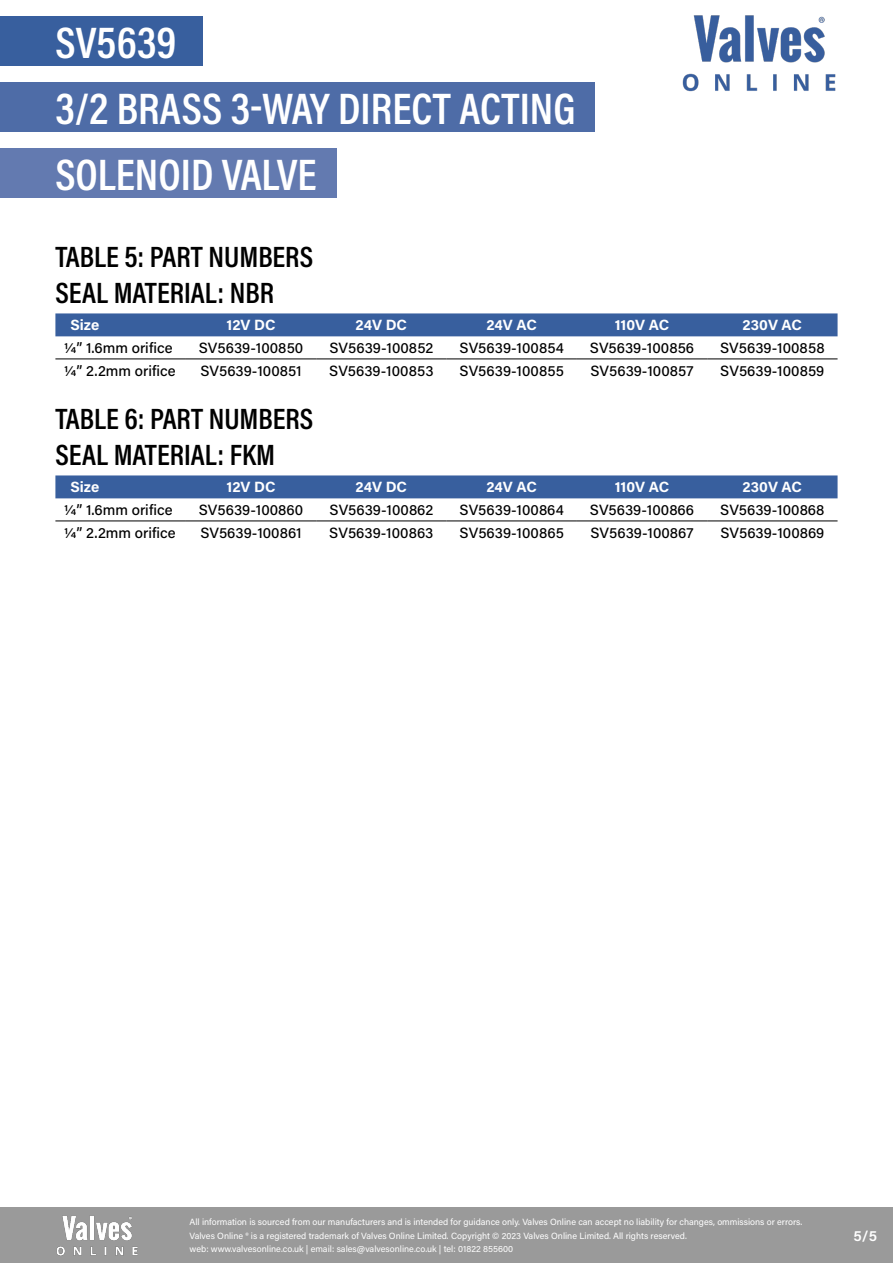
<style>
.page{position:relative;width:893px;height:1263px;background:#fff}
.page>*{position:absolute;margin:0;border:0;box-sizing:border-box;transform-origin:0 0}
.t1{font:44.55px "Acumin Variable Concept";color:#fff}
.t2{font:29.7px/36px "Acumin Variable Concept";color:#000}
.t3{font:500 14.85px "Acumin Pro";letter-spacing:.005em;color:#000}
.t4{font:700 14.85px "Acumin Pro";color:#fff}
.t5{font:600 14.85px "Acumin Pro";color:#fff}
.t6{font:9px/13.5px "Acumin Pro";color:#fff}
</style>
<div class="page">
<div style="left:0;top:1207px;width:893px;height:56px;background:#9a9a9a"></div>
<img style="left:57px;top:1216px;width:81px;height:40px">
<div style="left:55px;top:313px;width:782px;height:23px;background:#385f9e"></div>
<hr style="left:55px;top:358px;width:131px;height:1px;background:#000">
<hr style="left:186px;top:358px;width:130px;height:1px;background:#000">
<hr style="left:316px;top:358px;width:131px;height:1px;background:#000">
<hr style="left:447px;top:358px;width:130px;height:1px;background:#000">
<hr style="left:577px;top:358px;width:130px;height:1px;background:#000">
<hr style="left:707px;top:358px;width:130px;height:1px;background:#000">
<div style="left:55px;top:475px;width:782px;height:23px;background:#385f9e"></div>
<hr style="left:55px;top:520px;width:131px;height:1px;background:#000">
<hr style="left:186px;top:520px;width:130px;height:1px;background:#000">
<hr style="left:316px;top:520px;width:131px;height:1px;background:#000">
<hr style="left:447px;top:520px;width:130px;height:1px;background:#000">
<hr style="left:577px;top:520px;width:130px;height:1px;background:#000">
<hr style="left:707px;top:520px;width:130px;height:1px;background:#000">
<div style="left:0;top:149px;width:336px;height:49px;background:#637ab0"></div>
<div style="left:0;top:83px;width:594px;height:49px;background:#4e6ca7"></div>
<img style="left:682px;top:15px;width:154px;height:77px">
<div style="left:0;top:16px;width:202px;height:50px;background:#385f9e"></div>
<h1 class="t1" style="left:55px;top:12px;width:123px">SV5639</h1>
<h1 class="t1" style="left:55px;top:78px;width:522px">3/2 BRASS 3-WAY DIRECT ACTING</h1>
<h1 class="t1" style="left:55px;top:144px;width:263px">SOLENOID VALVE</h1>
<h2 class="t2" style="left:55px;top:237px;width:259px">TABLE 5: PART NUMBERS<br>SEAL MATERIAL: NBR</h2>
<p class="t4" style="left:70px;top:315px;width:30px">Size</p>
<p class="t4" style="left:226px;top:315px;width:51px">12V DC</p>
<p class="t4" style="left:356px;top:315px;width:53px">24V DC</p>
<p class="t4" style="left:486px;top:315px;width:52px">24V AC</p>
<p class="t4" style="left:615px;top:315px;width:56px">110V AC</p>
<p class="t4" style="left:743px;top:315px;width:61px">230V AC</p>
<p class="t3" style="left:64px;top:337px;width:110px">1/4” 1.6mm orifice</p>
<p class="t3" style="left:199px;top:337px;width:106px">SV5639-100850</p>
<p class="t3" style="left:330px;top:337px;width:105px">SV5639-100852</p>
<p class="t3" style="left:460px;top:337px;width:106px">SV5639-100854</p>
<p class="t3" style="left:590px;top:337px;width:106px">SV5639-100856</p>
<p class="t3" style="left:720px;top:337px;width:106px">SV5639-100858</p>
<p class="t3" style="left:64px;top:360px;width:113px">1/4” 2.2mm orifice</p>
<p class="t3" style="left:200px;top:360px;width:103px">SV5639-100851</p>
<p class="t3" style="left:329px;top:360px;width:106px">SV5639-100853</p>
<p class="t3" style="left:460px;top:360px;width:106px">SV5639-100855</p>
<p class="t3" style="left:590px;top:360px;width:105px">SV5639-100857</p>
<p class="t3" style="left:720px;top:360px;width:106px">SV5639-100859</p>
<h2 class="t2" style="left:55px;top:399px;width:260px">TABLE 6: PART NUMBERS<br>SEAL MATERIAL: FKM</h2>
<p class="t4" style="left:70px;top:477px;width:30px">Size</p>
<p class="t4" style="left:226px;top:477px;width:51px">12V DC</p>
<p class="t4" style="left:356px;top:477px;width:53px">24V DC</p>
<p class="t4" style="left:486px;top:477px;width:52px">24V AC</p>
<p class="t4" style="left:615px;top:477px;width:56px">110V AC</p>
<p class="t4" style="left:743px;top:477px;width:61px">230V AC</p>
<p class="t3" style="left:64px;top:499px;width:110px">1/4” 1.6mm orifice</p>
<p class="t3" style="left:199px;top:499px;width:106px">SV5639-100860</p>
<p class="t3" style="left:330px;top:499px;width:105px">SV5639-100862</p>
<p class="t3" style="left:460px;top:499px;width:106px">SV5639-100864</p>
<p class="t3" style="left:590px;top:499px;width:106px">SV5639-100866</p>
<p class="t3" style="left:720px;top:499px;width:106px">SV5639-100868</p>
<p class="t3" style="left:64px;top:522px;width:113px">1/4” 2.2mm orifice</p>
<p class="t3" style="left:200px;top:522px;width:103px">SV5639-100861</p>
<p class="t3" style="left:329px;top:522px;width:106px">SV5639-100863</p>
<p class="t3" style="left:460px;top:522px;width:106px">SV5639-100865</p>
<p class="t3" style="left:591px;top:522px;width:104px">SV5639-100867</p>
<p class="t3" style="left:720px;top:522px;width:106px">SV5639-100869</p>
<p class="t6" style="left:190px;top:1215px;width:614px">All information is sourced from our manufacturers and is intended for guidance only. Valves Online can accept no liability for changes, ommissions or errors.<br>Valves Online ® is a registered trademark of Valves Online Limited. Copyright © 2023 Valves Online Limited. All rights reserved.<br>web: www.valvesonline.co.uk | email: sales@valvesonline.co.uk | tel: 01822 855600</p>
<p class="t5" style="left:853px;top:1225px;width:25px">5/5</p>
</div>
